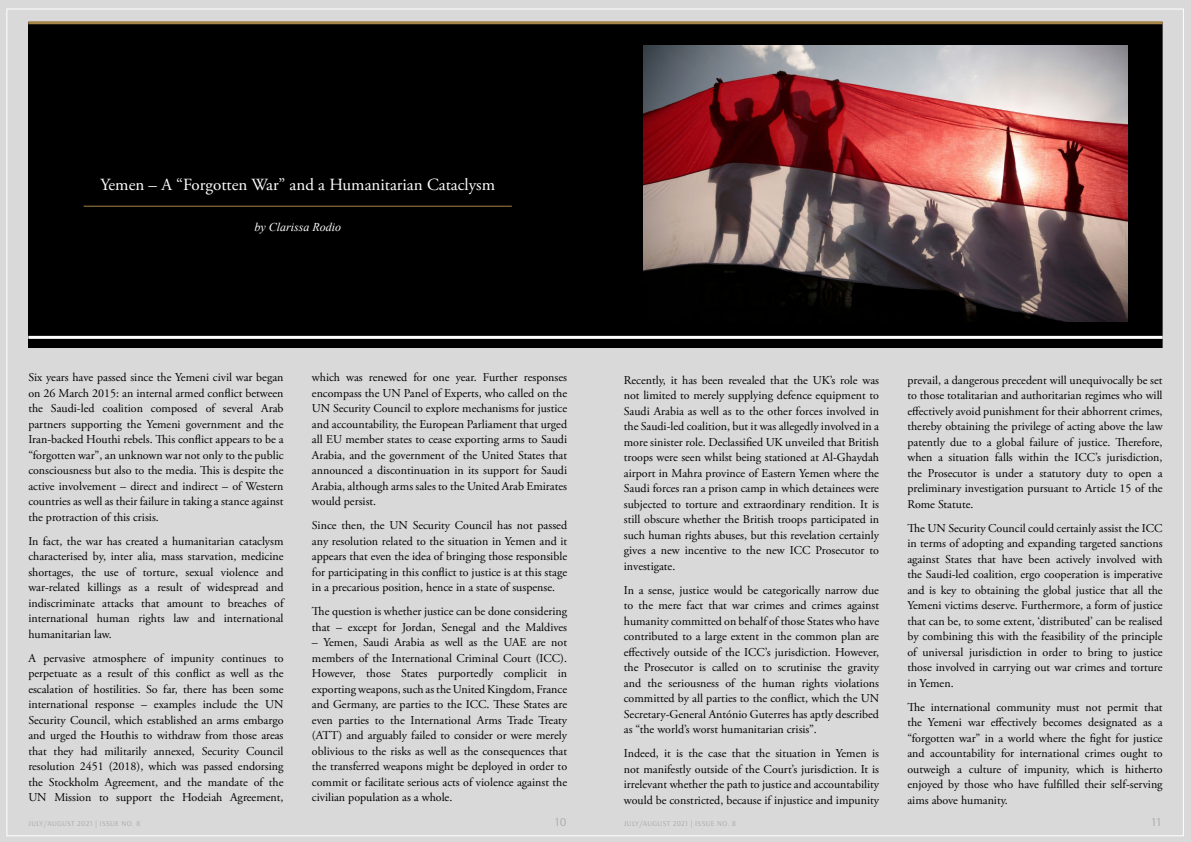
<style>
.page{position:relative;width:1191px;height:842px;background:#d7d7d7}
.page>*{position:absolute;margin:0;border:0;box-sizing:border-box;transform-origin:0 0}
.t1{font:17px "Adobe Garamond Pro";color:#fff}
.t2{font:12px/15.5px "Adobe Garamond Pro";color:#000;text-align:justify}
.t3{font:italic 12px "Times New Roman";color:#fff}
.t4{font:12px "Arsenal";color:#a7a7a7}
.t5{font:7.5px "Arsenal";letter-spacing:.05em;color:#a7a7a7}
</style>
<div class="page">
<div style="left:29px;top:22px;width:1133px;height:325px;background:#000"></div>
<img style="left:643px;top:46px;width:484px;height:275px">
<hr style="left:84px;top:206px;width:428px;height:1px;background:#a5854a">
<hr style="left:28px;top:336px;width:1134px;height:3px;background:#fff">
<hr style="left:28px;top:21px;width:1134px;height:3px;background:#a5854a">
<h1 class="t1" style="left:100px;top:174px;width:396px">Yemen – A “Forgotten War” and a Humanitarian Cataclysm</h1>
<p class="t3" style="left:254px;top:219px;width:88px">by Clarissa Rodio</p>
<p class="t2" style="left:28px;top:370px;width:257px">Six years have passed since the Yemeni civil war began on 26 March 2015: an internal armed conflict between the Saudi-led coalition composed of several Arab partners supporting the Yemeni government and the Iran-backed Houthi rebels. This conflict appears to be a “forgotten war”, an unknown war not only to the public consciousness but also to the media. This is despite the active involvement – direct and indirect – of Western countries as well as their failure in taking a stance against the protraction of this crisis.</p>
<p class="t2" style="left:28px;top:534px;width:257px">In fact, the war has created a humanitarian cataclysm characterised by, inter alia, mass starvation, medicine shortages, the use of torture, sexual violence and war-related killings as a result of widespread and indiscriminate attacks that amount to breaches of international human rights law and international humanitarian law.</p>
<p class="t2" style="left:28px;top:651px;width:257px">A pervasive atmosphere of impunity continues to perpetuate as a result of this conflict as well as the escalation of hostilities. So far, there has been some international response – examples include the UN Security Council, which established an arms embargo and urged the Houthis to withdraw from those areas that they had militarily annexed, Security Council resolution 2451 (2018), which was passed endorsing the Stockholm Agreement, and the mandate of the UN Mission to support the Hodeiah Agreement,</p>
<p class="t2" style="left:312px;top:370px;width:257px">which was renewed for one year. Further responses encompass the UN Panel of Experts, who called on the UN Security Council to explore mechanisms for justice and accountability, the European Parliament that urged all EU member states to cease exporting arms to Saudi Arabia, and the government of the United States that announced a discontinuation in its support for Saudi Arabia, although arms sales to the United Arab Emirates would persist.</p>
<p class="t2" style="left:312px;top:518px;width:257px">Since then, the UN Security Council has not passed any resolution related to the situation in Yemen and it appears that even the idea of bringing those responsible for participating in this conflict to justice is at this stage in a precarious position, hence in a state of suspense.</p>
<p class="t2" style="left:312px;top:604px;width:257px">The question is whether justice can be done considering that – except for Jordan, Senegal and the Maldives</p>
<p class="t2" style="left:312px;top:635px;width:257px">– Yemen, Saudi Arabia as well as the UAE are not members of the International Criminal Court (ICC).<br>However, those States purportedly complicit in exporting weapons, such as the United Kingdom, France and Germany, are parties to the ICC. These States are even parties to the International Arms Trade Treaty (ATT) and arguably failed to consider or were merely oblivious to the risks as well as the consequences that the transferred weapons might be deployed in order to commit or facilitate serious acts of violence against the civilian population as a whole.</p>
<p class="t2" style="left:624px;top:372px;width:257px">Recently, it has been revealed that the UK’s role was not limited to merely supplying defence equipment to Saudi Arabia as well as to the other forces involved in the Saudi-led coalition, but it was allegedly involved in a more sinister role. Declassified UK unveiled that British troops were seen whilst being stationed at Al-Ghaydah airport in Mahra province of Eastern Yemen where the Saudi forces ran a prison camp in which detainees were subjected to torture and extraordinary rendition. It is still obscure whether the British troops participated in such human rights abuses, but this revelation certainly gives a new incentive to the new ICC Prosecutor to investigate.</p>
<p class="t2" style="left:624px;top:583px;width:257px">In a sense, justice would be categorically narrow due to the mere fact that war crimes and crimes against humanity committed on behalf of those States who have contributed to a large extent in the common plan are effectively outside of the ICC’s jurisdiction. However, the Prosecutor is called on to scrutinise the gravity and the seriousness of the human rights violations committed by all parties to the conflict, which the UN Secretary-General António Guterres has aptly described as “the world’s worst humanitarian crisis”.</p>
<p class="t2" style="left:624px;top:746px;width:257px">Indeed, it is the case that the situation in Yemen is not manifestly outside of the Court’s jurisdiction. It is irrelevant whether the path to justice and accountability would be constricted, because if injustice and impunity</p>
<p class="t2" style="left:907px;top:373px;width:257px">prevail, a dangerous precedent will unequivocally be set to those totalitarian and authoritarian regimes who will effectively avoid punishment for their abhorrent crimes, thereby obtaining the privilege of acting above the law patently due to a global failure of justice. Therefore, when a situation falls within the ICC’s jurisdiction, the Prosecutor is under a statutory duty to open a preliminary investigation pursuant to Article 15 of the Rome Statute.</p>
<p class="t2" style="left:907px;top:521px;width:257px">The UN Security Council could certainly assist the ICC in terms of adopting and expanding targeted sanctions against States that have been actively involved with the Saudi-led coalition, ergo cooperation is imperative and is key to obtaining the global justice that all the Yemeni victims deserve. Furthermore, a form of justice that can be, to some extent, ‘distributed’ can be realised by combining this with the feasibility of the principle of universal jurisdiction in order to bring to justice those involved in carrying out war crimes and torture in Yemen.</p>
<p class="t2" style="left:907px;top:700px;width:257px">The international community must not permit that the Yemeni war effectively becomes designated as a “forgotten war” in a world where the fight for justice and accountability for international crimes ought to outweigh a culture of impunity, which is hitherto enjoyed by those who have fulfilled their self-serving aims above humanity.</p>
<p class="t5" style="left:28px;top:819px;width:113px">JULY/AUGUST 2021 | ISSUE NO. 8</p>
<p class="t4" style="left:555px;top:814px;width:13px">10</p>
<p class="t5" style="left:624px;top:819px;width:113px">JULY/AUGUST 2021 | ISSUE NO. 8</p>
<p class="t4" style="left:1151px;top:814px;width:11px">11</p>
</div>
